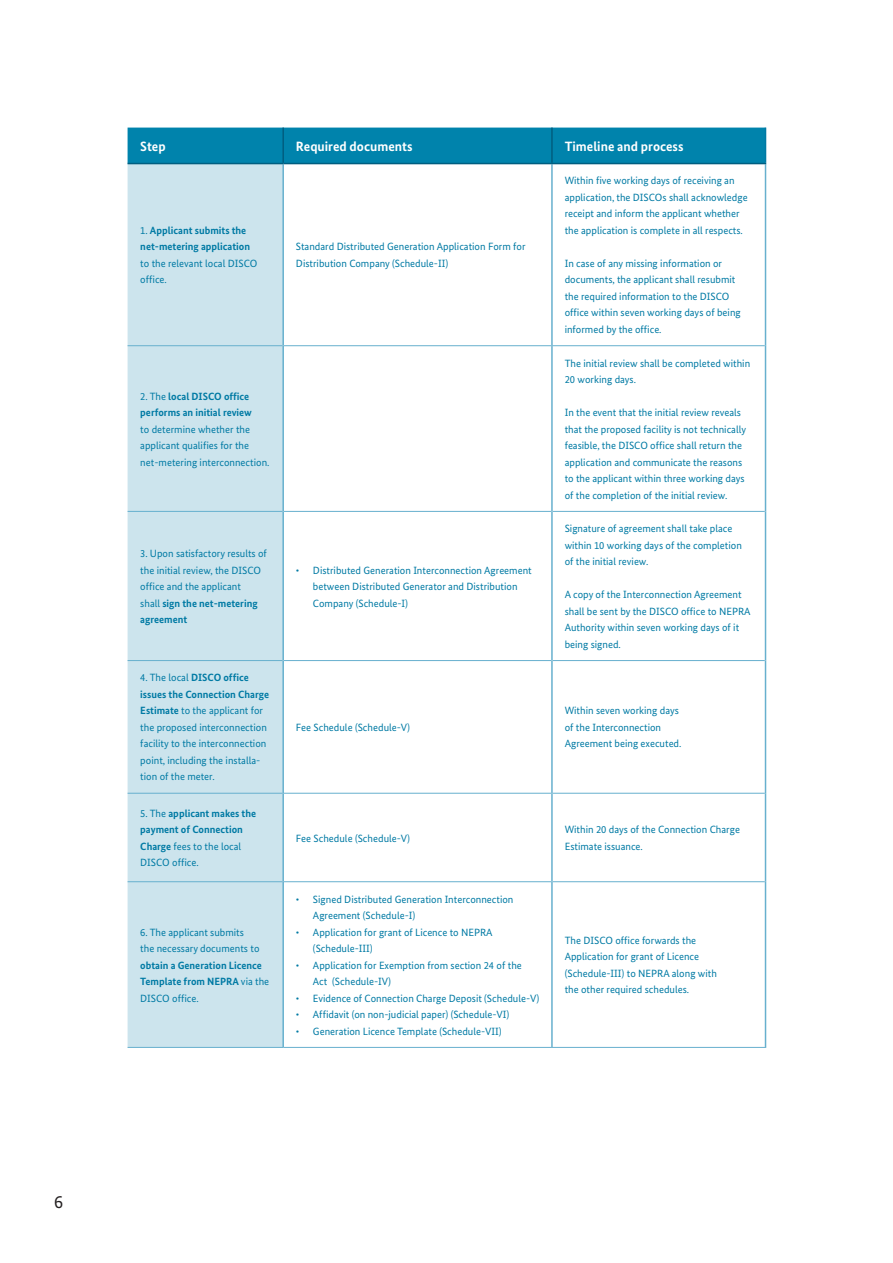
<style>
.page{position:relative;width:893px;height:1263px;background:#fff}
.page>*{position:absolute;margin:0;border:0;box-sizing:border-box;transform-origin:0 0}
.t1{font:18px "Bundes Sans";color:#231f20}
.Tabelle_Head_neg{font:700 13.5px "Bundes Sans";color:#fff}
.Tabelle_inhalt{font:10.5px/16.5px "Bundes Sans";color:#007aa4}
.Tabelle_Links_bold{font:10.5px/16.5px "Bundes Sans";color:#007aa4}
.Tabelle_Links_bold-2{font:700 10.5px/16.5px "Bundes Sans";color:#007aa4}
.s1{font-weight:400}
.s2{font-weight:700}
</style>
<div class="page">
<div style="left:128px;top:128px;width:637px;height:35px;background:#0083ac"></div>
<div style="left:128px;top:164px;width:154px;height:883px;background:#cce4ed"></div>
<svg style="left:284px;top:164px;width:481px;height:883px"></svg>
<hr style="left:284px;top:511px;width:267px;height:1px;background:#67b0ce">
<hr style="left:553px;top:511px;width:212px;height:1px;background:#67b0ce">
<hr style="left:128px;top:660px;width:154px;height:1px;background:#67b0ce">
<hr style="left:284px;top:660px;width:267px;height:1px;background:#67b0ce">
<hr style="left:553px;top:660px;width:212px;height:1px;background:#67b0ce">
<hr style="left:128px;top:793px;width:154px;height:1px;background:#67b0ce">
<hr style="left:284px;top:793px;width:267px;height:1px;background:#67b0ce">
<hr style="left:553px;top:793px;width:212px;height:1px;background:#67b0ce">
<hr style="left:282px;top:128px;width:2px;height:35px;background:#005e80">
<hr style="left:551px;top:128px;width:2px;height:35px;background:#005e80">
<hr style="left:284px;top:881px;width:267px;height:1px;background:#67b0ce">
<hr style="left:553px;top:881px;width:212px;height:1px;background:#67b0ce">
<hr style="left:283px;top:1047px;width:269px;height:1px;background:#67b0ce">
<hr style="left:552px;top:1047px;width:214px;height:1px;background:#67b0ce">
<hr style="left:128px;top:881px;width:154px;height:1px;background:#67b0ce">
<hr style="left:128px;top:1047px;width:155px;height:1px;background:#67b0ce">
<hr style="left:128px;top:345px;width:154px;height:1px;background:#67b0ce">
<hr style="left:552px;top:345px;width:213px;height:1px;background:#67b0ce">
<hr style="left:551px;top:346px;width:2px;height:165px;background:#67b0ce">
<hr style="left:551px;top:511px;width:2px;height:149px;background:#67b0ce">
<hr style="left:551px;top:660px;width:2px;height:133px;background:#67b0ce">
<hr style="left:551px;top:793px;width:2px;height:89px;background:#67b0ce">
<hr style="left:551px;top:882px;width:2px;height:165px;background:#67b0ce">
<hr style="left:128px;top:511px;width:154px;height:1px;background:#67b0ce">
<hr style="left:551px;top:164px;width:2px;height:181px;background:#67b0ce">
<hr style="left:284px;top:345px;width:268px;height:1px;background:#67b0ce">
<hr style="left:765px;top:164px;width:1px;height:182px;background:#67b0ce">
<hr style="left:765px;top:346px;width:1px;height:165px;background:#67b0ce">
<hr style="left:765px;top:511px;width:1px;height:149px;background:#67b0ce">
<hr style="left:765px;top:660px;width:1px;height:133px;background:#67b0ce">
<hr style="left:765px;top:793px;width:1px;height:89px;background:#67b0ce">
<hr style="left:765px;top:882px;width:1px;height:165px;background:#67b0ce">
<hr style="left:282px;top:164px;width:2px;height:182px;background:#67b0ce">
<hr style="left:282px;top:346px;width:2px;height:165px;background:#67b0ce">
<hr style="left:282px;top:511px;width:2px;height:149px;background:#67b0ce">
<hr style="left:282px;top:660px;width:2px;height:133px;background:#67b0ce">
<hr style="left:282px;top:793px;width:2px;height:89px;background:#67b0ce">
<hr style="left:282px;top:882px;width:2px;height:165px;background:#67b0ce">
<hr style="left:128px;top:163px;width:155px;height:1px;background:#005e80">
<hr style="left:283px;top:163px;width:269px;height:1px;background:#005e80">
<hr style="left:552px;top:163px;width:214px;height:1px;background:#005e80">
<hr style="left:765px;top:128px;width:1px;height:35px;background:#007aa4">
<h1 class="t1" style="left:54px;top:1191px;width:10px">6</h1>
<p class="Tabelle_Head_neg" style="left:140px;top:138px;width:27px">Step</p>
<p class="Tabelle_Head_neg" style="left:296px;top:138px;width:118px">Required documents</p>
<p class="Tabelle_Head_neg" style="left:565px;top:138px;width:120px">Timeline and process</p>
<p class="Tabelle_Links_bold-2" style="left:140px;top:222px;width:119px"><span class="s1">1.</span> Applicant submits the net-metering application <span class="s1">to the relevant local DISCO office.</span></p>
<p class="Tabelle_Links_bold" style="left:140px;top:388px;width:131px">2. The <span class="s2">local DISCO office performs an initial review<br></span>to determine whether the applicant qualifies for the net-metering interconnection.</p>
<p class="Tabelle_Links_bold" style="left:140px;top:545px;width:128px">3. Upon satisfactory results of the initial review, the DISCO office and the applicant<br>shall <span class="s2">sign the net-metering agreement</span></p>
<p class="Tabelle_Links_bold" style="left:140px;top:669px;width:130px">4. The local <span class="s2">DISCO office issues the Connection Charge<br>Estimate</span> to the applicant for the proposed interconnection facility to the interconnection point, including the installa&shy;tion of the meter.</p>
<p class="Tabelle_Links_bold-2" style="left:140px;top:805px;width:117px"><span class="s1">5. The</span> applicant makes the payment of Connection<br>Charge <span class="s1">fees to the local<br>DISCO office.</span></p>
<p class="Tabelle_Links_bold" style="left:140px;top:924px;width:130px">6. The applicant submits<br>the necessary documents to <span class="s2">obtain a Generation Licence<br>Template from NEPRA</span> via the<br>DISCO office.</p>
<p class="Tabelle_inhalt" style="left:296px;top:238px;width:231px">Standard Distributed Generation Application Form for<br>Distribution Company (Schedule-II)</p>
<p class="Tabelle_inhalt" style="left:313px;top:562px;width:220px;text-indent:-17px">• Distributed Generation Interconnection Agreement between Distributed Generator and Distribution<br>Company (Schedule-I)</p>
<p class="Tabelle_inhalt" style="left:296px;top:719px;width:115px">Fee Schedule (Schedule-V)</p>
<p class="Tabelle_inhalt" style="left:565px;top:172px;width:184px">Within five working days of receiving an application, the DISCOs shall acknowledge receipt and inform the applicant whether the application is complete in all respects.</p>
<p class="Tabelle_inhalt" style="left:565px;top:255px;width:178px">In case of any missing information or documents, the applicant shall resubmit the required information to the DISCO office within seven working days of being informed by the office.</p>
<p class="Tabelle_inhalt" style="left:565px;top:355px;width:187px">The initial review shall be completed within<br>20 working days.</p>
<p class="Tabelle_inhalt" style="left:565px;top:404px;width:183px">In the event that the initial review reveals that the proposed facility is not technically feasible, the DISCO office shall return the application and communicate the reasons to the applicant within three working days of the completion of the initial review.</p>
<p class="Tabelle_inhalt" style="left:565px;top:520px;width:179px">Signature of agreement shall take place within 10 working days of the completion of the initial review.</p>
<p class="Tabelle_inhalt" style="left:565px;top:586px;width:187px">A copy of the Interconnection Agreement shall be sent by the DISCO office to NEPRA Authority within seven working days of it being signed.</p>
<p class="Tabelle_inhalt" style="left:565px;top:702px;width:118px">Within seven working days of the Interconnection<br>Agreement being executed.</p>
<p class="Tabelle_inhalt" style="left:296px;top:829px;width:115px">Fee Schedule (Schedule-V)</p>
<p class="Tabelle_inhalt" style="left:565px;top:821px;width:177px">Within 20 days of the Connection Charge<br>Estimate issuance.</p>
<p class="Tabelle_inhalt" style="left:313px;top:891px;width:202px;text-indent:-17px">• Signed Distributed Generation Interconnection<br>Agreement (Schedule-I)</p>
<p class="Tabelle_inhalt" style="left:313px;top:924px;width:181px;text-indent:-17px">• Application for grant of Licence to NEPRA (Schedule-III)</p>
<p class="Tabelle_inhalt" style="left:313px;top:957px;width:210px;text-indent:-17px">• Application for Exemption from section 24 of the<br>Act (Schedule-IV)</p>
<p class="Tabelle_inhalt" style="left:296px;top:990px;width:245px">• Evidence of Connection Charge Deposit (Schedule-V)</p>
<p class="Tabelle_inhalt" style="left:296px;top:1006px;width:215px">• Affidavit (on non-judicial paper) (Schedule-VI)</p>
<p class="Tabelle_inhalt" style="left:296px;top:1023px;width:207px">• Generation Licence Template (Schedule-VII)</p>
<p class="Tabelle_inhalt" style="left:565px;top:932px;width:154px">The DISCO office forwards the<br>Application for grant of Licence (Schedule-III) to NEPRA along with the other required schedules.</p>
</div>
